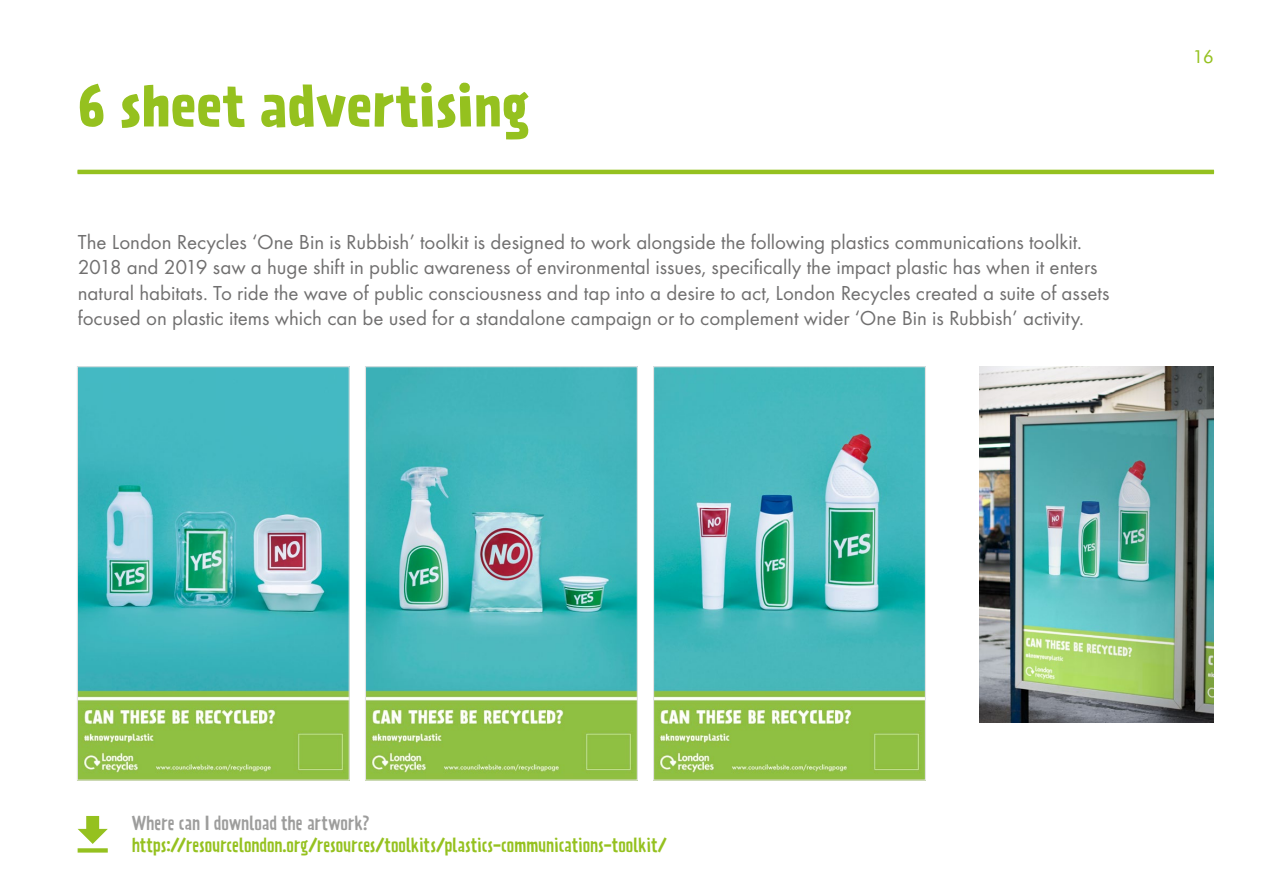
<style>
.page{position:relative;width:1263px;height:893px;background:#fff}
.page>*{position:absolute;margin:0;border:0;box-sizing:border-box;transform-origin:0 0}
.t1{font:700 52.5px "Prater Sans One";letter-spacing:-.005em;color:#95c11f}
.t2{font:21px/25.5px "Futura EF";color:#706f6f}
.t3{font:18px "Prater Sans One";letter-spacing:-.005em;color:#95c11f}
.t4{font:18px "Prater Sans One";letter-spacing:-.005em;color:#9d9d9c}
.t5{font:18px "Futura BT";color:#95c11f}
</style>
<div class="page">
<hr style="left:78px;top:170px;width:1136px;height:4px;background:#95c11f">
<svg style="left:78px;top:816px;width:30px;height:37px"></svg>
<img style="left:79px;top:368px;width:269px;height:411px">
<div style="left:77px;top:366px;width:273px;height:415px;border:1px solid #e3e3e3"></div>
<img style="left:367px;top:368px;width:269px;height:411px">
<div style="left:365px;top:366px;width:273px;height:415px;border:1px solid #e3e3e3"></div>
<img style="left:655px;top:368px;width:269px;height:411px">
<div style="left:653px;top:366px;width:273px;height:415px;border:1px solid #e3e3e3"></div>
<img style="left:980px;top:367px;width:233px;height:355px">
<h1 class="t1" style="left:78px;top:72px;width:454px">6 sheet advertising</h1>
<p class="t2" style="left:78px;top:229px;width:1033px">The London Recycles ‘One Bin is Rubbish’ toolkit is designed to work alongside the following plastics communications toolkit.<br>2018 and 2019 saw a huge shift in public awareness of environmental issues, specifically the impact plastic has when it enters natural habitats. To ride the wave of public consciousness and tap into a desire to act, London Recycles created a suite of assets focused on plastic items which can be used for a standalone campaign or to complement wider ‘One Bin is Rubbish’ activity.</p>
<p class="t5" style="left:1193px;top:45px;width:23px">16</p>
<p class="t4" style="left:132px;top:813px;width:239px">Where can I download the artwork?</p>
<p class="t3" style="left:132px;top:834px;width:537px">https://resourcelondon.org/resources/toolkits/plastics-communications-toolkit/</p>
</div>
